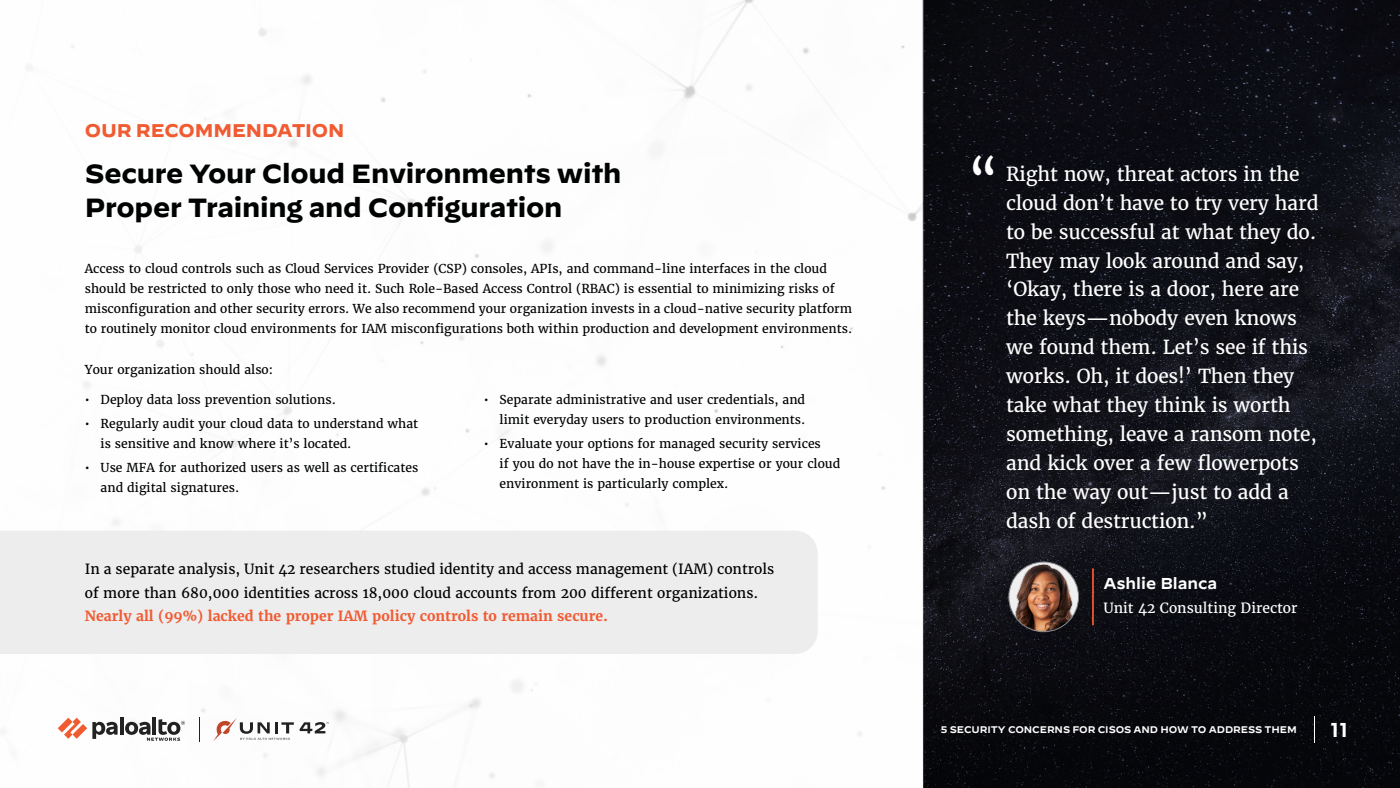
<style>
.page{position:relative;width:1400px;height:788px;background:#fff}
.page>*{position:absolute;margin:0;border:0;box-sizing:border-box;transform-origin:0 0}
.t1{font:700 44.62px "Merriweather";color:#fff}
.t2{font:700 26.25px/34.1px "Decimal";letter-spacing:-.01em;color:#000101}
.t3{font:600 20.04px "Decimal";color:#fff}
.t4{font:19.25px/28.9px "Merriweather";letter-spacing:-.01em;color:#fff}
.t5{font:700 18.38px "Decimal";letter-spacing:-.01em;color:#f15b32}
.t6{font:600 15.75px "Decimal";color:#fff}
.t7{font:14px/23.6px "Merriweather";color:#000}
.t8{font:700 14px "Merriweather";color:#f15b32}
.t9{font:14px "Merriweather";color:#fff}
.t10{font:12.25px/20.1px "Merriweather";color:#000101}
.t11{font:600 9.62px "Decimal";letter-spacing:-.01em;color:#fff}
</style>
<div class="page">
<div style="left:923px;top:0;width:477px;height:788px;background:#0b0b11"></div>
<svg style="left:923px;top:119px;width:477px;height:669px"></svg>
<div style="left:0;top:530px;width:818px;height:124px;background:#ededee"></div>
<hr style="left:1092px;top:568px;width:2px;height:57px;background:#f15b32">
<img style="left:1009px;top:564px;width:70px;height:67px">
<div style="left:1008px;top:561px;width:71px;height:71px;border:1px solid #808285;border-radius:50%"></div>
<hr style="left:120px;top:717px;width:3px;height:17px;background:#222">
<svg style="left:58px;top:717px;width:60px;height:21px"></svg>
<hr style="left:153px;top:717px;width:3px;height:17px;background:#222">
<svg style="left:125px;top:719px;width:60px;height:21px"></svg>
<svg style="left:199px;top:717px;width:1px;height:24px"></svg>
<svg style="left:300px;top:722px;width:29px;height:11px"></svg>
<svg style="left:213px;top:718px;width:81px;height:23px"></svg>
<svg style="left:1314px;top:716px;width:1px;height:26px"></svg>
<h3 class="t5" style="left:85px;top:119px;width:261px">OUR RECOMMENDATION</h3>
<h2 class="t2" style="left:85px;top:156px;width:538px">Secure Your Cloud Environments with<br>Proper Training and Configuration</h2>
<p class="t10" style="left:85px;top:258px;width:769px">Access to cloud controls such as Cloud Services Provider (CSP) consoles, APIs, and command-line interfaces in the cloud should be restricted to only those who need it. Such Role-Based Access Control (RBAC) is essential to minimizing risks of misconfiguration and other security errors. We also recommend your organization invests in a cloud-native security platform to routinely monitor cloud environments for IAM misconfigurations both within production and development environments.</p>
<p class="t10" style="left:85px;top:359px;width:190px">Your organization should also:</p>
<p class="t10" style="left:85px;top:390px;width:253px">• Deploy data loss prevention solutions.</p>
<p class="t10" style="left:101px;top:413px;width:319px;text-indent:-16px">• Regularly audit your cloud data to understand what is sensitive and know where it’s located.</p>
<p class="t10" style="left:101px;top:457px;width:319px;text-indent:-16px">• Use MFA for authorized users as well as certificates and digital signatures.</p>
<p class="t10" style="left:484px;top:390px;width:323px;text-align:right">• Separate administrative and user credentials, and limit everyday users to production environments.</p>
<p class="t10" style="left:500px;top:433px;width:342px;text-indent:-16px">• Evaluate your options for managed security services<br>if you do not have the in-house expertise or your cloud environment is particularly complex.</p>
<p class="t7" style="left:85px;top:557px;width:691px">In a separate analysis, Unit 42 researchers studied identity and access management (IAM) controls of more than 680,000 identities across 18,000 cloud accounts from 200 different organizations.</p>
<p class="t8" style="left:85px;top:607px;width:525px">Nearly all (99%) lacked the proper IAM policy controls to remain secure.</p>
<h1 class="t1" style="left:969px;top:148px;width:31px">“</h1>
<p class="t4" style="left:1006px;top:160px;width:314px">Right now, threat actors in the cloud don’t have to try very hard to be successful at what they do.<br>They may look around and say, ‘Okay, there is a door, here are the keys—nobody even knows we found them. Let’s see if this works. Oh, it does!’ Then they take what they think is worth something, leave a ransom note, and kick over a few flowerpots on the way out—just to add a dash of destruction.”</p>
<p class="t6" style="left:1103px;top:569px;width:116px">Ashlie Blanca</p>
<p class="t9" style="left:1103px;top:599px;width:196px">Unit 42 Consulting Director</p>
<p class="t11" style="left:941px;top:720px;width:357px">5 SECURITY CONCERNS FOR CISOS AND HOW TO ADDRESS THEM</p>
<h3 class="t3" style="left:1330px;top:711px;width:20px">11</h3>
</div>
